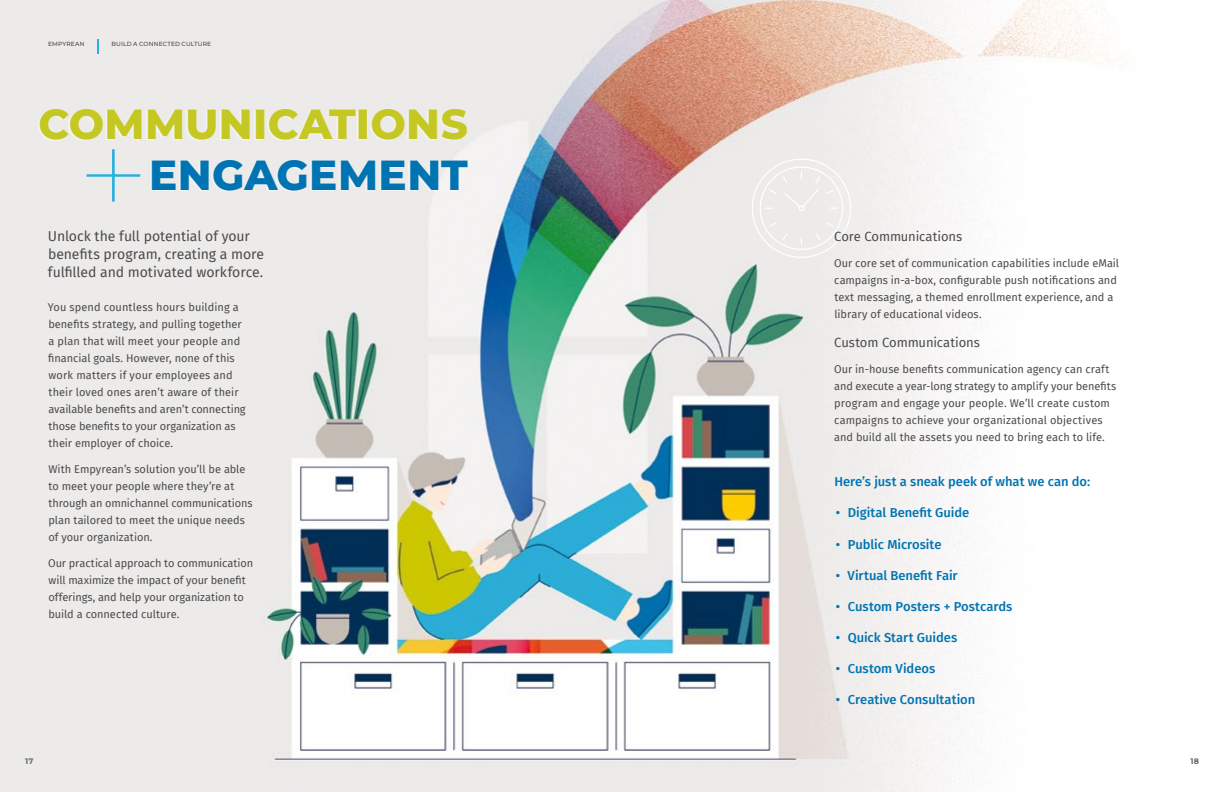
<style>
.page{position:relative;width:1224px;height:792px;background:#fff}
.page>*{position:absolute;margin:0;border:0;box-sizing:border-box;transform-origin:0 0}
.t1{font:800 42px "Montserrat";letter-spacing:.005em;color:#c5c822}
.t2{font:800 42px "Montserrat";letter-spacing:.01em;color:#0074b2}
.t3{font:14px/18px "Fira Sans";letter-spacing:-.005em;color:#4b4b4d}
.t4{font:500 13px "Fira Sans";letter-spacing:-.005em;color:#0074b2}
.t5{font:13px "Fira Sans";letter-spacing:-.01em;color:#4b4b4d}
.t6{font:11px/17px "Fira Sans";color:#4b4b4d}
.t7{font:700 8px "Montserrat";color:#676d6d}
.t8{font:500 6px "Montserrat";letter-spacing:.015em;color:#4b4b4d}
</style>
<div class="page">
<img style="left:0;top:0;width:1127px;height:792px">
<svg style="left:751px;top:158px;width:101px;height:101px"></svg>
<svg style="left:97px;top:40px;width:2px;height:14px"></svg>
<hr style="left:112px;top:149px;width:3px;height:53px;background:#29b0dc">
<hr style="left:87px;top:174px;width:53px;height:3px;background:#29b0dc">
<p class="t8" style="left:48px;top:40px;width:38px">EMPYREAN</p>
<p class="t8" style="left:112px;top:40px;width:101px">BUILD A CONNECTED CULTURE</p>
<h1 class="t1" style="left:38px;top:96px;width:431px">COMMUNICATIONS</h1>
<h1 class="t2" style="left:149px;top:147px;width:320px">ENGAGEMENT</h1>
<p class="t3" style="left:48px;top:227px;width:218px">Unlock the full potential of your benefits program, creating a more fulfilled and motivated workforce.</p>
<p class="t6" style="left:48px;top:298px;width:199px">You spend countless hours building a benefits strategy, and pulling together a plan that will meet your people and financial goals. However, none of this work matters if your employees and their loved ones aren’t aware of their available benefits and aren’t connecting those benefits to your organization as their employer of choice.</p>
<p class="t6" style="left:48px;top:460px;width:206px">With Empyrean’s solution you’ll be able to meet your people where they’re at through an omnichannel communications plan tailored to meet the unique needs of your organization.</p>
<p class="t6" style="left:48px;top:554px;width:206px">Our practical approach to communication will maximize the impact of your benefit offerings, and help your organization to build a connected culture.</p>
<p class="t5" style="left:834px;top:227px;width:130px">Core Communications</p>
<p class="t6" style="left:834px;top:255px;width:287px">Our core set of communication capabilities include eMail campaigns in-a-box, configurable push notifications and text messaging, a themed enrollment experience, and a library of educational videos.</p>
<p class="t5" style="left:834px;top:333px;width:147px">Custom Communications</p>
<p class="t6" style="left:834px;top:361px;width:284px">Our in-house benefits communication agency can craft and execute a year-long strategy to amplify your benefits program and engage your people. We’ll create custom campaigns to achieve your organizational objectives and build all the assets you need to bring each to life.</p>
<p class="t4" style="left:834px;top:472px;width:257px">Here’s just a sneak peek of what we can do:</p>
<p class="t4" style="left:836px;top:503px;width:135px">• Digital Benefit Guide</p>
<p class="t4" style="left:836px;top:534px;width:107px">• Public Microsite</p>
<p class="t4" style="left:836px;top:565px;width:123px">• Virtual Benefit Fair</p>
<p class="t4" style="left:836px;top:596px;width:178px">• Custom Posters + Postcards</p>
<p class="t4" style="left:836px;top:627px;width:123px">• Quick Start Guides</p>
<p class="t4" style="left:836px;top:658px;width:101px">• Custom Videos</p>
<p class="t4" style="left:836px;top:689px;width:141px">• Creative Consultation</p>
<p class="t7" style="left:25px;top:756px;width:10px">17</p>
<p class="t7" style="left:1190px;top:756px;width:10px">18</p>
</div>
